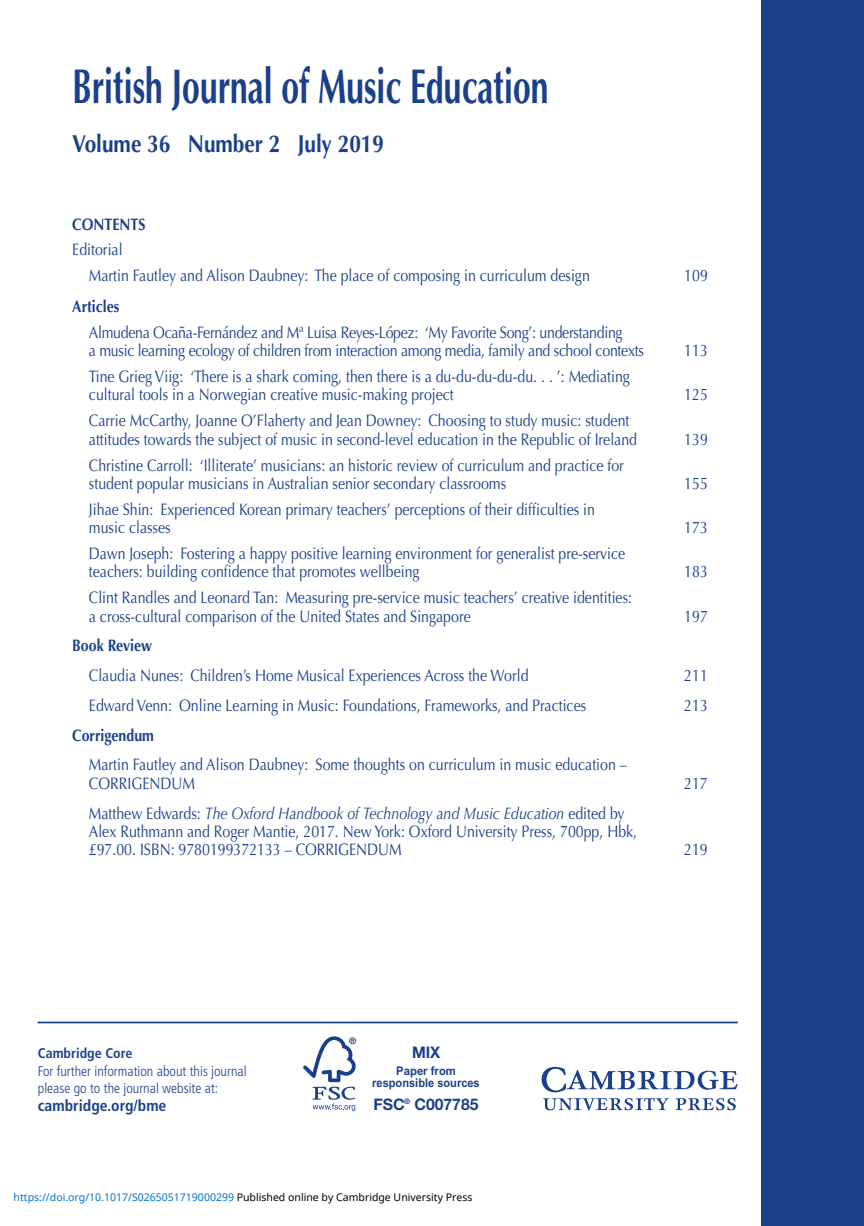
<style>
.page{position:relative;width:864px;height:1226px;background:#fff}
.page>*{position:absolute;margin:0;border:0;box-sizing:border-box;transform-origin:0 0}
.t1{font:700 49px "Optima";color:#1b408a;scale:.65 1}
.t2{font:700 24.5px "Optima LT Std";color:#1b408a;scale:.85 1}
.t3{font:16.62px/18.4px "Optima LT Std";color:#1b408a;scale:.85 1}
.t4{font:16.62px/18.4px "Optima LT Std";letter-spacing:-.02em;color:#1b408a;scale:.85 1}
.t5{font:700 16.62px "Optima LT Std";color:#1b408a;scale:.85 1}
.t6{font:700 16.1px "Helvetica Neue";color:#1b408a}
.t7{font:700 15.92px "Helvetica Neue";color:#1b408a;scale:.95 1}
.t8{font:700 condensed 15.75px "Frutiger LT Std";color:#1b408a}
.t9{font:300 condensed 14px/17.5px "Frutiger LT Std";color:#1b408a}
.t10{font:700 condensed 14px "Frutiger LT Std";color:#1b408a}
.t11{font:700 12.08px "Arial";color:#1b408a;scale:.91 1}
.t12{font:700 11.9px "Arial";color:#1b408a;scale:.95 1}
.t13{font:10.5px "Noto Sans";color:#0172cf}
.t14{font:700 8.92px "Helvetica Neue";color:#1b408a}
.s1{font-style:italic}
.s2{font-size:15.92px}
.s3{color:#000}
</style>
<div class="page">
<div style="left:761px;top:0;width:101px;height:1225px;background:#1b408a"></div>
<div style="left:858px;top:0;width:5px;height:1225px;background:#1b408a"></div>
<hr style="left:38px;top:1021px;width:699px;height:2px;background:#1b408a">
<svg style="left:541px;top:1066px;width:196px;height:44px"></svg>
<svg style="left:303px;top:1036px;width:52px;height:75px"></svg>
<h1 class="t1" style="left:72px;top:55px;width:733px">British Journal of Music Education</h1>
<h2 class="t2" style="left:72px;top:130px;width:368px">Volume 36 Number 2 July 2019</h2>
<p class="t5" style="left:72px;top:214px;width:87px">CONTENTS</p>
<p class="t3" style="left:89px;top:237px;width:590px;line-height:25.9px;text-indent:-17px">Editorial<br>Martin Fautley and Alison Daubney: The place of composing in curriculum design</p>
<p class="t5" style="left:72px;top:297px;width:57px">Articles</p>
<p class="t4" style="left:89px;top:323px;width:654px">Almudena Ocaña-Fernández and Mª Luisa Reyes-López: ‘My Favorite Song’: understanding<br>a music learning ecology of children from interaction among media, family and school contexts</p>
<p class="t3" style="left:89px;top:367px;width:637px">Tine Grieg Viig: ‘There is a shark coming, then there is a du-du-du-du-du. . . ’: Mediating cultural tools in a Norwegian creative music-making project</p>
<p class="t3" style="left:89px;top:411px;width:646px">Carrie McCarthy, Joanne O’Flaherty and Jean Downey: Choosing to study music: student attitudes towards the subject of music in second-level education in the Republic of Ireland</p>
<p class="t3" style="left:89px;top:456px;width:630px">Christine Carroll: ‘Illiterate’ musicians: an historic review of curriculum and practice for student popular musicians in Australian senior secondary classrooms</p>
<p class="t3" style="left:89px;top:500px;width:596px">Jihae Shin: Experienced Korean primary teachers’ perceptions of their difficulties in music classes</p>
<p class="t3" style="left:89px;top:544px;width:632px">Dawn Joseph: Fostering a happy positive learning environment for generalist pre-service teachers: building confidence that promotes wellbeing</p>
<p class="t3" style="left:89px;top:588px;width:640px">Clint Randles and Leonard Tan: Measuring pre-service music teachers’ creative identities: a cross-cultural comparison of the United States and Singapore</p>
<p class="t3" style="left:684px;top:267px;width:29px">109</p>
<p class="t3" style="left:684px;top:341px;width:29px">113</p>
<p class="t3" style="left:684px;top:386px;width:29px">125</p>
<p class="t3" style="left:684px;top:430px;width:29px">139</p>
<p class="t3" style="left:684px;top:474px;width:29px">155</p>
<p class="t3" style="left:684px;top:518px;width:29px">173</p>
<p class="t3" style="left:684px;top:562px;width:29px">183</p>
<p class="t3" style="left:684px;top:607px;width:29px">197</p>
<p class="t5" style="left:72px;top:636px;width:95px">Book Review</p>
<p class="t3" style="left:89px;top:666px;width:518px">Claudia Nunes: Children’s Home Musical Experiences Across the World</p>
<p class="t3" style="left:684px;top:666px;width:29px">211</p>
<p class="t3" style="left:89px;top:696px;width:586px">Edward Venn: Online Learning in Music: Foundations, Frameworks, and Practices</p>
<p class="t3" style="left:684px;top:696px;width:29px">213</p>
<p class="t5" style="left:72px;top:725px;width:98px">Corrigendum</p>
<p class="t3" style="left:89px;top:755px;width:634px">Martin Fautley and Alison Daubney: Some thoughts on curriculum in music education –<br>CORRIGENDUM</p>
<p class="t3" style="left:684px;top:774px;width:29px">217</p>
<p class="t3" style="left:89px;top:803px;width:646px">Matthew Edwards: <span class="s1">The Oxford Handbook of Technology and Music Education</span> edited by<br>Alex Ruthmann and Roger Mantie, 2017. New York: Oxford University Press, 700pp, Hbk, £97.00. ISBN: 9780199372133 – CORRIGENDUM</p>
<p class="t3" style="left:684px;top:840px;width:29px">219</p>
<p class="t10" style="left:38px;top:1044px;width:96px">Cambridge Core</p>
<p class="t9" style="left:38px;top:1062px;width:210px">For further information about this journal please go to the journal website at:</p>
<p class="t8" style="left:38px;top:1095px;width:130px">cambridge.org/bme</p>
<p class="t14" style="left:349px;top:1034px;width:9px">®</p>
<p class="t7" style="left:412px;top:1042px;width:31px">MIX</p>
<p class="t12" style="left:396px;top:1063px;width:64px">Paper from</p>
<p class="t11" style="left:372px;top:1074px;width:119px">responsible sources</p>
<p class="t6" style="left:373px;top:1093px;width:106px"><span class="s2">FSC</span><sup>®</sup> C007785</p>
<p class="t13" style="left:14px;top:1189px;width:460px">https://doi.org/10.1017/S0265051719000299 <span class="s3">Published online by Cambridge University Press</span></p>
</div>
